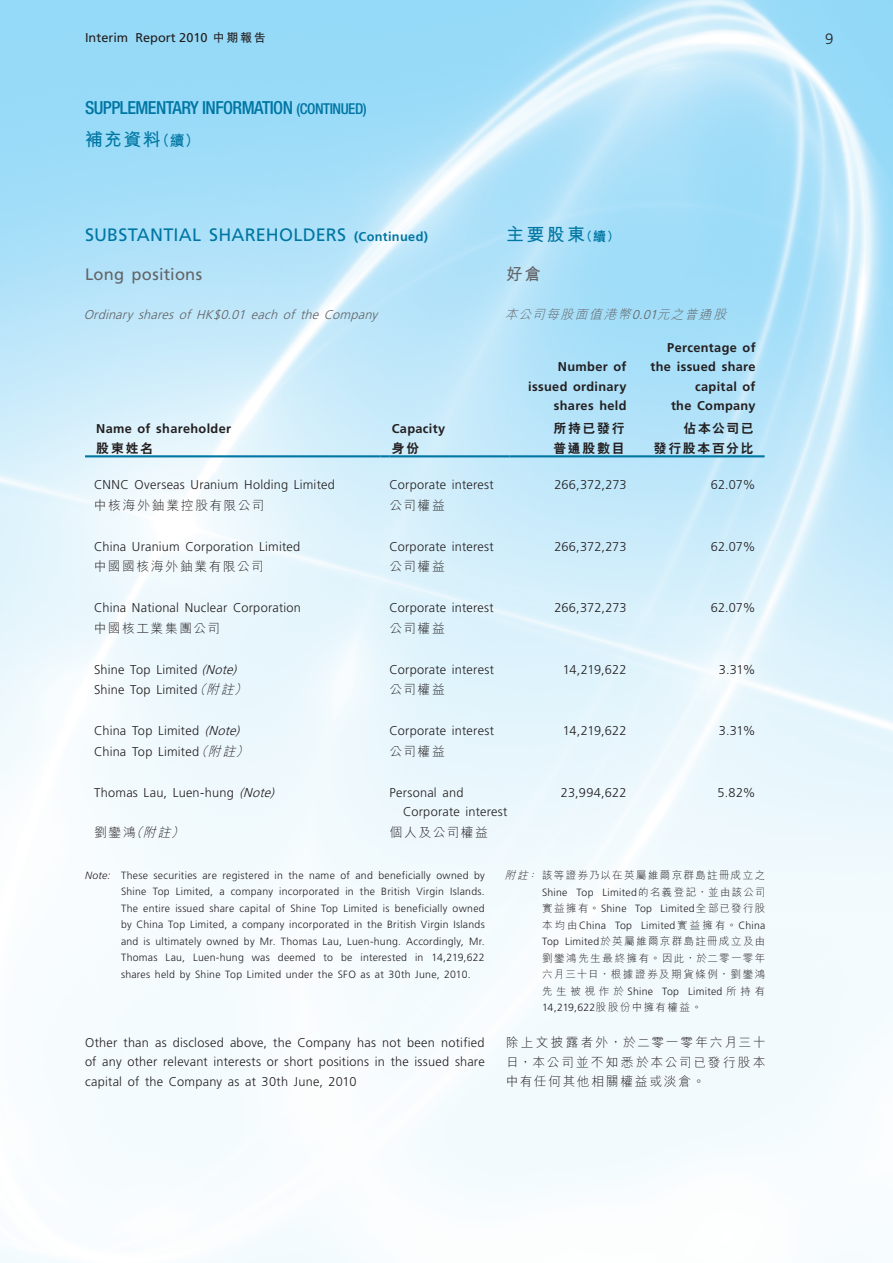
<style>
.page{position:relative;width:893px;height:1263px;background:#fff}
.page>*{position:absolute;margin:0;border:0;box-sizing:border-box;transform-origin:0 0}
.t1{font:500 condensed 18px "Helvetica Neue LT Std";letter-spacing:-.03em;color:#0076a3}
.t2{font:18px "Frutiger LT Std";letter-spacing:.015em;color:#0076a3}
.t3{font:18px "M Hei HK Bold E Ten B5 H";letter-spacing:.1em;color:#0076a3}
.t4{font:16.5px "Frutiger LT Std";letter-spacing:.015em;color:#636366}
.t5{font:16.5px "M Hei HK Bold E Ten B5 H";color:#636366}
.t6{font:300 15px "Frutiger LT Std";color:#231f20}
.t7{font:300 12.75px/19.5px "Frutiger LT Std";letter-spacing:.015em;color:#231f20}
.t8{font:12.75px/19.5px "M Hei HK Light E Ten B5 H";letter-spacing:.13em;color:#231f20;text-align:justify}
.t9{font:700 12.75px/19.5px "Frutiger LT Std";letter-spacing:.025em;color:#231f20;text-align:right}
.t10{font:italic 300 12.75px "Frutiger LT Std";color:#636366}
.t11{font:12.75px/19.5px "C Hei 2 HK Xbold E Ten B5 H";letter-spacing:.145em;color:#231f20}
.t12{font:12.75px "Frutiger LT Std";color:#231f20}
.t13{font:italic 12.75px "M Hei HK Light E Ten B5 H";color:#636366}
.t14{font:italic 12.75px "M Hei HK Light E Ten B5 H";color:#231f20}
.t15{font:300 10.5px/16.5px "Frutiger LT Std";letter-spacing:.025em;color:#231f20;text-align:justify}
.t16{font:10.5px/16.5px "M Hei HK Light E Ten B5 H";letter-spacing:.13em;color:#231f20;text-align:justify}
.s1{font-family:"M Hei HK Bold E Ten B5 H";font-size:12px}
.s2{font-size:15px}
.s3{font-weight:700;font-size:12.75px}
.s4{font-family:"C Hei 2 HK Xbold E Ten B5 H";font-size:12.75px}
.s5{font-family:"Frutiger LT Std";font-weight:300}
.s6{font-style:italic}
.s7{font-family:"M Hei HK Light E Ten B5 H";font-weight:400;font-style:italic}
.s8{font-style:normal}
.s9{font-family:"M Hei HK Light E Ten B5 H";font-weight:400}
</style>
<div class="page">
<img style="left:0;top:0;width:893px;height:1263px">
<hr style="left:510px;top:455px;width:255px;height:2px;background:#0076a3">
<hr style="left:85px;top:455px;width:296px;height:2px;background:#0076a3">
<hr style="left:390px;top:455px;width:120px;height:2px;background:#0076a3">
<svg style="left:381px;top:455px;width:9px;height:2px"></svg>
<p class="t12" style="left:85px;top:33px;width:182px">Interim Report 2010 <span class="s1">中期報告</span></p>
<p class="t6" style="left:825px;top:33px;width:10px">9</p>
<h1 class="t1" style="left:85px;top:97px;width:283px">SUPPLEMENTARY INFORMATION <span class="s2">(CONTINUED)</span></h1>
<h1 class="t3" style="left:85px;top:132px;width:116px">補充資料<span class="s2">（續）</span></h1>
<h1 class="t2" style="left:85px;top:228px;width:345px">SUBSTANTIAL SHAREHOLDERS <span class="s3">(Continued)</span></h1>
<p class="t4" style="left:85px;top:268px;width:119px">Long positions</p>
<p class="t10" style="left:84px;top:310px;width:295px">Ordinary shares of HK$0.01 each of the Company</p>
<p class="t9" style="left:96px;top:420px;width:136px">Name of shareholder</p>
<p class="t11" style="left:96px;top:440px;width:58px">股東姓名</p>
<p class="t9" style="left:392px;top:420px;width:55px">Capacity</p>
<p class="t11" style="left:392px;top:440px;width:29px">身份</p>
<h1 class="t3" style="left:506px;top:228px;width:115px">主要股東<span class="s4">（續）</span></h1>
<p class="t5" style="left:506px;top:268px;width:36px">好倉</p>
<p class="t13" style="left:505px;top:310px;width:226px">本公司每股面值港幣<span class="s5">0.01</span>元之普通股</p>
<p class="t9" style="left:528px;top:358px;width:100px">Number of issued ordinary shares held</p>
<p class="t9" style="left:650px;top:339px;width:107px">Percentage of the issued share capital of<br>the Company</p>
<p class="t11" style="left:553px;top:420px;width:73px">所持已發行普通股數目</p>
<p class="t11" style="left:654px;top:420px;width:101px;text-align:right">佔本公司已<br>發行股本百分比</p>
<p class="t7" style="left:94px;top:476px;width:242px">CNNC Overseas Uranium Holding Limited</p>
<p class="t7" style="left:389px;top:476px;width:106px">Corporate interest</p>
<p class="t7" style="left:554px;top:476px;width:74px">266,372,273</p>
<p class="t7" style="left:711px;top:476px;width:46px">62.07%</p>
<p class="t8" style="left:94px;top:497px;width:172px">中核海外鈾業控股有限公司</p>
<p class="t8" style="left:390px;top:497px;width:57px">公司權益</p>
<p class="t7" style="left:94px;top:538px;width:208px">China Uranium Corporation Limited</p>
<p class="t7" style="left:389px;top:538px;width:106px">Corporate interest</p>
<p class="t7" style="left:554px;top:538px;width:74px">266,372,273</p>
<p class="t7" style="left:711px;top:538px;width:46px">62.07%</p>
<p class="t8" style="left:94px;top:558px;width:171px">中國國核海外鈾業有限公司</p>
<p class="t8" style="left:390px;top:558px;width:57px">公司權益</p>
<p class="t7" style="left:94px;top:599px;width:208px">China National Nuclear Corporation</p>
<p class="t7" style="left:390px;top:599px;width:106px">Corporate interest</p>
<p class="t7" style="left:554px;top:599px;width:74px">266,372,273</p>
<p class="t7" style="left:711px;top:599px;width:46px">62.07%</p>
<p class="t8" style="left:94px;top:620px;width:127px">中國核工業集團公司</p>
<p class="t8" style="left:390px;top:620px;width:57px">公司權益</p>
<p class="t7" style="left:94px;top:661px;width:147px">Shine Top Limited <span class="s6">(Note)</span></p>
<p class="t7" style="left:390px;top:661px;width:106px">Corporate interest</p>
<p class="t7" style="left:563px;top:661px;width:65px">14,219,622</p>
<p class="t7" style="left:719px;top:661px;width:38px">3.31%</p>
<p class="t7" style="left:94px;top:681px;width:158px">Shine Top Limited<span class="s7">（附註）</span></p>
<p class="t8" style="left:390px;top:681px;width:57px">公司權益</p>
<p class="t7" style="left:94px;top:722px;width:150px">China Top Limited <span class="s6">(Note)</span></p>
<p class="t7" style="left:390px;top:722px;width:106px">Corporate interest</p>
<p class="t7" style="left:563px;top:722px;width:65px">14,219,622</p>
<p class="t7" style="left:719px;top:722px;width:38px">3.31%</p>
<p class="t7" style="left:94px;top:743px;width:159px">China Top Limited<span class="s7">（附註）</span></p>
<p class="t8" style="left:390px;top:743px;width:57px">公司權益</p>
<p class="t7" style="left:94px;top:784px;width:184px">Thomas Lau, Luen-hung <span class="s6">(Note)</span></p>
<p class="t7" style="left:403px;top:784px;width:106px;text-indent:-13px">Personal and<br>Corporate interest</p>
<p class="t7" style="left:561px;top:784px;width:67px">23,994,622</p>
<p class="t7" style="left:717px;top:784px;width:40px">5.82%</p>
<p class="t14" style="left:94px;top:827px;width:94px"><span class="s8">劉鑾鴻</span>（附註）</p>
<p class="t8" style="left:390px;top:824px;width:100px">個人及公司權益</p>
<p class="t15" style="left:121px;top:868px;width:365px;text-indent:-36px"><span class="s6">Note:</span> These securities are registered in the name of and beneficially owned by Shine Top Limited, a company incorporated in the British Virgin Islands.<br>The entire issued share capital of Shine Top Limited is beneficially owned by China Top Limited, a company incorporated in the British Virgin Islands and is ultimately owned by Mr. Thomas Lau, Luen-hung. Accordingly, Mr.<br>Thomas Lau, Luen-hung was deemed to be interested in 14,219,622 shares held by Shine Top Limited under the SFO as at 30th June, 2010.</p>
<p class="t16" style="left:505px;top:868px;width:262px"><span class="s6">附註：</span>該等證券乃以在英屬維爾京群島註冊成立之</p>
<p class="t15" style="left:542px;top:884px;width:225px">Shine Top Limited<span class="s9">的名義登記，並由該公司實益擁有。</span>Shine Top Limited<span class="s9">全部已發行股本均由</span>China Top Limited <span class="s9">實益擁有。</span>China</p>
<p class="t16" style="left:542px;top:934px;width:225px"><span class="s5">Top Limited</span>於英屬維爾京群島註冊成立及由劉鑾鴻先生最終擁有。因此，於二零一零年六月三十日，根據證券及期貨條例，劉鑾鴻</p>
<p class="t15" style="left:542px;top:983px;width:225px"><span class="s9">先生被視作於</span> Shine Top Limited <span class="s9">所持有<br></span>14,219,622<span class="s9">股股份中擁有權益。</span></p>
<p class="t8" style="left:506px;top:1034px;width:261px">除上文披露者外，於二零一零年六月三十日，本公司並不知悉於本公司已發行股本中有任何其他相關權益或淡倉。</p>
<p class="t7" style="left:85px;top:1034px;width:401px;text-align:justify">Other than as disclosed above, the Company has not been notified of any other relevant interests or short positions in the issued share capital of the Company as at 30th June, 2010</p>
</div>
